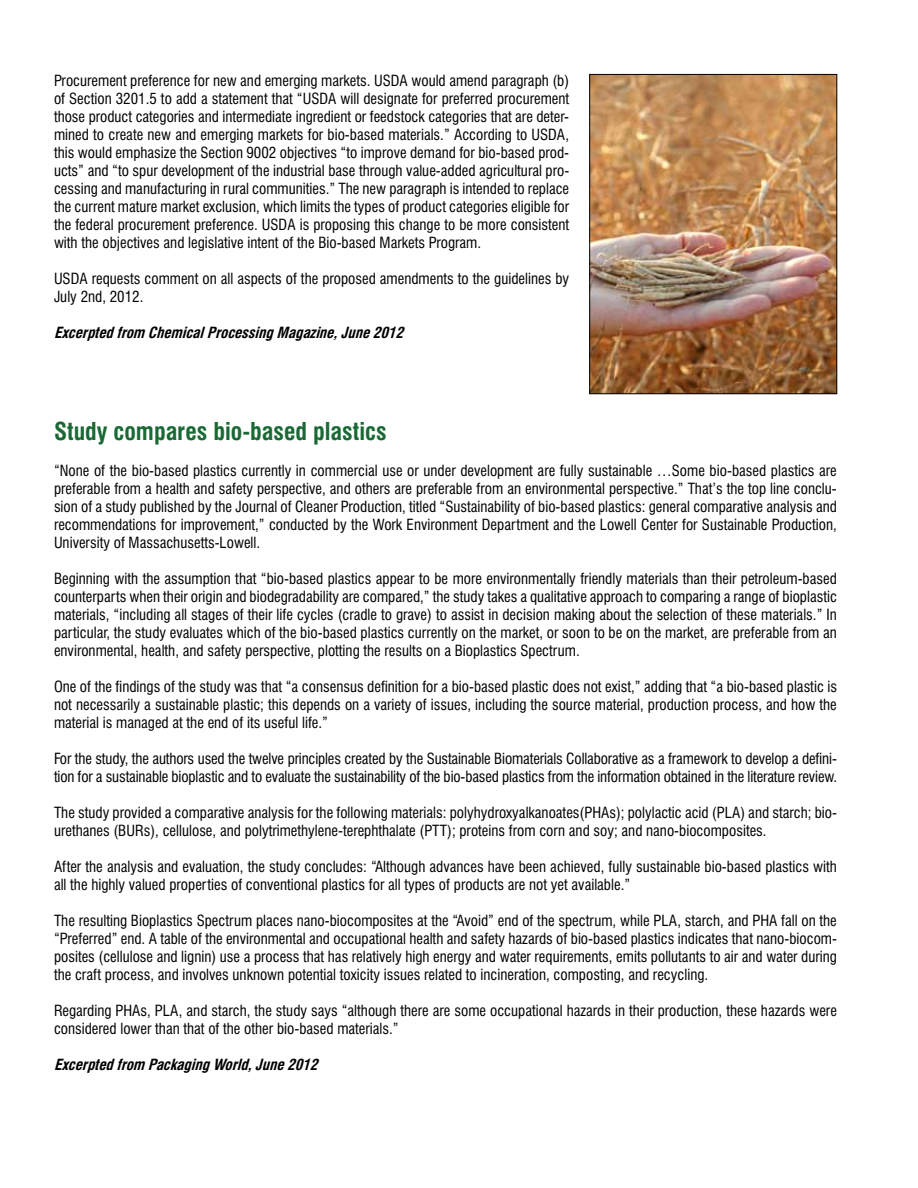
<style>
.page{position:relative;width:918px;height:1188px;background:#fff}
.page>*{position:absolute;margin:0;border:0;box-sizing:border-box;transform-origin:0 0}
.t1{font:700 condensed 24px "Swiss 721 BT";color:#1a6935}
.t2{font:condensed 15px/18px "Swiss 721 BT";color:#000;text-align:justify}
.t3{font:italic 700 condensed 15px "Swiss 721 BT";color:#000}
</style>
<div class="page">
<img style="left:592px;top:76px;width:243px;height:316px">
<div style="left:590px;top:74px;width:247px;height:320px;border:1px solid #000"></div>
<p class="t2" style="left:54px;top:71px;width:517px">Procurement preference for new and emerging markets. USDA would amend paragraph (b) of Section 3201.5 to add a statement that “USDA will designate for preferred procurement those product categories and intermediate ingredient or feedstock categories that are deter&shy;mined to create new and emerging markets for bio-based materials.” According to USDA, this would emphasize the Section 9002 objectives “to improve demand for bio-based prod&shy;ucts” and “to spur development of the industrial base through value-added agricultural pro&shy;cessing and manufacturing in rural communities.” The new paragraph is intended to replace the current mature market exclusion, which limits the types of product categories eligible for the federal procurement preference. USDA is proposing this change to be more consistent with the objectives and legislative intent of the Bio-based Markets Program.</p>
<p class="t2" style="left:54px;top:269px;width:517px">USDA requests comment on all aspects of the proposed amendments to the guidelines by<br>July 2nd, 2012.</p>
<p class="t3" style="left:54px;top:323px;width:355px">Excerptedfrom ChemicalProcessingMagazine,June2012</p>
<h1 class="t1" style="left:54px;top:417px;width:334px">Study compares bio-based plastics</h1>
<p class="t2" style="left:54px;top:462px;width:784px">“None of the bio-based plastics currently in commercial use or under development are fully sustainable …Some bio-based plastics are preferable from a health and safety perspective, and others are preferable from an environmental perspective.” That’s the top line conclu&shy;sion of a study published by the Journal of Cleaner Production, titled “Sustainability of bio-based plastics: general comparative analysis and recommendations for improvement,” conducted by the Work Environment Department and the Lowell Center for Sustainable Production, University of Massachusetts-Lowell.</p>
<p class="t2" style="left:54px;top:570px;width:784px">Beginning with the assumption that “bio-based plastics appear to be more environmentally friendly materials than their petroleum-based counterparts when their origin and biodegradability are compared,” the study takes a qualitative approach to comparing a range of bioplastic materials, “including all stages of their life cycles (cradle to grave) to assist in decision making about the selection of these materials.” In particular, the study evaluates which of the bio-based plastics currently on the market, or soon to be on the market, are preferable from an environmental, health, and safety perspective, plotting the results on a Bioplastics Spectrum.</p>
<p class="t2" style="left:54px;top:678px;width:785px">One of the findings of the study was that “a consensus definition for a bio-based plastic does not exist,” adding that “a bio-based plastic is not necessarily a sustainable plastic; this depends on a variety of issues, including the source material, production process, and how the material is managed at the end of its useful life.”</p>
<p class="t2" style="left:54px;top:750px;width:785px">For the study, the authors used the twelve principles created by the Sustainable Biomaterials Collaborative as a framework to develop a defini&shy;tion for a sustainable bioplastic and to evaluate the sustainability of the bio-based plastics from the information obtained in the literature review.</p>
<p class="t2" style="left:54px;top:804px;width:785px">The study provided a comparative analysis for the following materials: polyhydroxyalkanoates(PHAs); polylactic acid (PLA) and starch; bio&shy;urethanes (BURs), cellulose, and polytrimethylene-terephthalate (PTT); proteins from corn and soy; and nano-biocomposites.</p>
<p class="t2" style="left:54px;top:858px;width:784px">After the analysis and evaluation, the study concludes: “Although advances have been achieved, fully sustainable bio-based plastics with all the highly valued properties of conventional plastics for all types of products are not yet available.”</p>
<p class="t2" style="left:54px;top:912px;width:785px">The resulting Bioplastics Spectrum places nano-biocomposites at the “Avoid” end of the spectrum, while PLA, starch, and PHA fall on the “Preferred” end. A table of the environmental and occupational health and safety hazards of bio-based plastics indicates that nano-biocom&shy;posites (cellulose and lignin) use a process that has relatively high energy and water requirements, emits pollutants to air and water during the craft process, and involves unknown potential toxicity issues related to incineration, composting, and recycling.</p>
<p class="t2" style="left:54px;top:1002px;width:784px">Regarding PHAs, PLA, and starch, the study says “although there are some occupational hazards in their production, these hazards were considered lower than that of the other bio-based materials.”</p>
<p class="t3" style="left:54px;top:1056px;width:270px">Excerptedfrom PackagingWorld,June2012</p>
</div>
